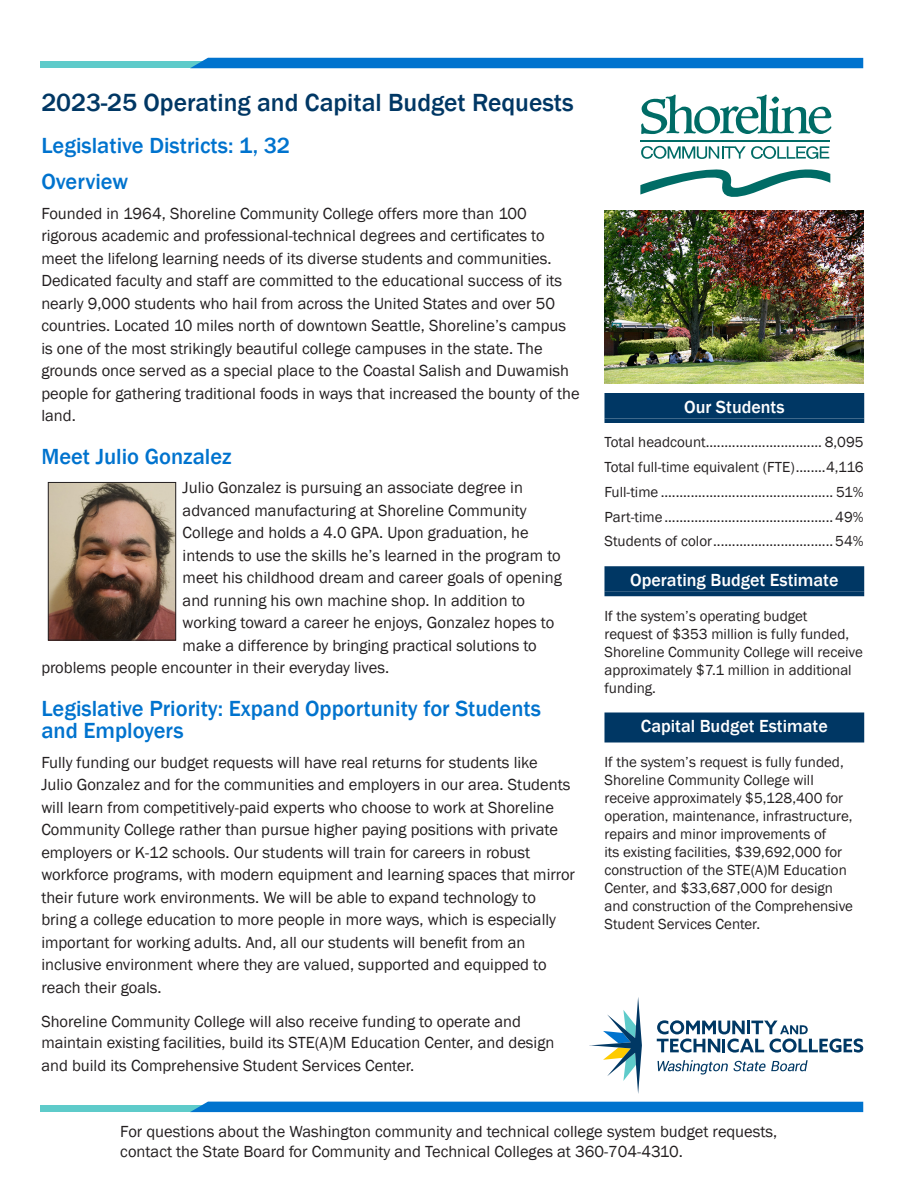
<style>
.page{position:relative;width:918px;height:1188px;background:#fff}
.page>*{position:absolute;margin:0;border:0;box-sizing:border-box;transform-origin:0 0}
.Heading_19pt_blue{font:500 25.5px "Franklin Gothic";color:#003764}
.subhead_15{font:500 22.5px/22.5px "Franklin Gothic";color:#0073ce}
.sidebar_header{font:500 18px "Franklin Gothic";color:#fff}
.body_copy{font:16.5px/22.5px "Franklin Gothic";color:#231f20}
.sidebar_text{font:15px/18px "Franklin Gothic";color:#231f20}
</style>
<div class="page">
<div style="left:40px;top:61px;width:284px;height:7px;background:#5ecbca"></div>
<div style="left:191px;top:58px;width:672px;height:10px;background:#0073ce"></div>
<div style="left:40px;top:1105px;width:284px;height:7px;background:#5ecbca"></div>
<div style="left:190px;top:1102px;width:673px;height:10px;background:#0073ce"></div>
<svg style="left:590px;top:997px;width:52px;height:97px"></svg>
<svg style="left:657px;top:1020px;width:206px;height:33px"></svg>
<svg style="left:658px;top:1060px;width:150px;height:15px"></svg>
<img style="left:50px;top:484px;width:124px;height:154px">
<div style="left:48px;top:482px;width:128px;height:158px;border:1px solid #231f20"></div>
<div style="left:604px;top:393px;width:260px;height:26px;background:#003764"></div>
<hr style="left:604px;top:419px;width:260px;height:4px;background:#003764">
<div style="left:604px;top:566px;width:260px;height:26px;background:#003764"></div>
<hr style="left:604px;top:592px;width:260px;height:4px;background:#003764">
<div style="left:604px;top:713px;width:260px;height:25px;background:#003764"></div>
<div style="left:604px;top:738px;width:260px;height:5px;background:#003764"></div>
<svg style="left:640px;top:145px;width:190px;height:52px"></svg>
<hr style="left:640px;top:140px;width:190px;height:1px;background:#006c66">
<svg style="left:641px;top:94px;width:190px;height:41px"></svg>
<img style="left:604px;top:210px;width:260px;height:174px">
<p class="Heading_19pt_blue" style="left:41px;top:86px;width:534px">2023-25 Operating and Capital Budget Requests</p>
<p class="subhead_15" style="left:41px;top:135px;width:250px">Legislative Districts: 1, 32</p>
<p class="subhead_15" style="left:41px;top:171px;width:88px">Overview</p>
<p class="body_copy" style="left:41px;top:202px;width:540px">Founded in 1964, Shoreline Community College offers more than 100 rigorous academic and professional-technical degrees and certificates to meet the lifelong learning needs of its diverse students and communities.<br>Dedicated faculty and staff are committed to the educational success of its nearly 9,000 students who hail from across the United States and over 50 countries. Located 10 miles north of downtown Seattle, Shoreline’s campus is one of the most strikingly beautiful college campuses in the state. The grounds once served as a special place to the Coastal Salish and Duwamish people for gathering traditional foods in ways that increased the bounty of the land.</p>
<p class="subhead_15" style="left:41px;top:445px;width:192px">Meet Julio Gonzalez</p>
<p class="body_copy" style="left:183px;top:477px;width:342px">Julio Gonzalez is pursuing an associate degree in</p>
<p class="body_copy" style="left:183px;top:499px;width:346px">advanced manufacturing at Shoreline Community</p>
<p class="body_copy" style="left:183px;top:522px;width:348px">College and holds a 4.0 GPA. Upon graduation, he</p>
<p class="body_copy" style="left:183px;top:544px;width:380px">intends to use the skills he’s learned in the program to</p>
<p class="body_copy" style="left:183px;top:567px;width:381px">meet his childhood dream and career goals of opening</p>
<p class="body_copy" style="left:183px;top:589px;width:344px">and running his own machine shop. In addition to</p>
<p class="body_copy" style="left:183px;top:612px;width:373px">working toward a career he enjoys, Gonzalez hopes to</p>
<p class="body_copy" style="left:183px;top:634px;width:356px">make a difference by bringing practical solutions to</p>
<p class="body_copy" style="left:41px;top:657px;width:349px">problems people encounter in their everyday lives.</p>
<p class="subhead_15" style="left:41px;top:697px;width:501px">Legislative Priority: Expand Opportunity for Students and Employers</p>
<p class="body_copy" style="left:41px;top:751px;width:535px">Fully funding our budget requests will have real returns for students like<br>Julio Gonzalez and for the communities and employers in our area. Students will learn from competitively-paid experts who choose to work at Shoreline Community College rather than pursue higher paying positions with private employers or K-12 schools. Our students will train for careers in robust workforce programs, with modern equipment and learning spaces that mirror their future work environments. We will be able to expand technology to bring a college education to more people in more ways, which is especially important for working adults. And, all our students will benefit from an inclusive environment where they are valued, supported and equipped to reach their goals.</p>
<p class="body_copy" style="left:41px;top:1012px;width:515px;line-height:21px">Shoreline Community College will also receive funding to operate and maintain existing facilities, build its STE(A)M Education Center, and design</p>
<p class="body_copy" style="left:41px;top:1054px;width:375px">and build its Comprehensive Student Services Center.</p>
<p class="sidebar_header" style="left:684px;top:395px;width:102px">Our Students</p>
<p class="sidebar_text" style="left:604px;top:434px;width:261px">Total headcount............................... 8,095</p>
<p class="sidebar_text" style="left:604px;top:458px;width:261px">Total full-time equivalent (FTE)........4,116</p>
<p class="sidebar_text" style="left:604px;top:483px;width:261px">Full-time .............................................. 51%</p>
<p class="sidebar_text" style="left:604px;top:508px;width:261px">Part-time.............................................49%</p>
<p class="sidebar_text" style="left:604px;top:533px;width:261px">Students of color................................54%</p>
<p class="sidebar_header" style="left:630px;top:569px;width:210px">Operating Budget Estimate</p>
<p class="sidebar_text" style="left:604px;top:607px;width:260px">If the system’s operating budget<br>request of $353 million is fully funded, Shoreline Community College will receive approximately $7.1 million in additional funding.</p>
<p class="sidebar_header" style="left:641px;top:715px;width:188px">Capital Budget Estimate</p>
<p class="sidebar_text" style="left:604px;top:753px;width:250px">If the system’s request is fully funded, Shoreline Community College will receive approximately $5,128,400 for operation, maintenance, infrastructure, repairs and minor improvements of<br>its existing facilities, $39,692,000 for construction of the STE(A)M Education Center, and $33,687,000 for design and construction of the Comprehensive Student Services Center.</p>
<p class="body_copy" style="left:120px;top:1122px;width:659px;line-height:19.5px">For questions about the Washington community and technical college system budget requests, contact the State Board for Community and Technical Colleges at 360-704-4310.</p>
</div>
